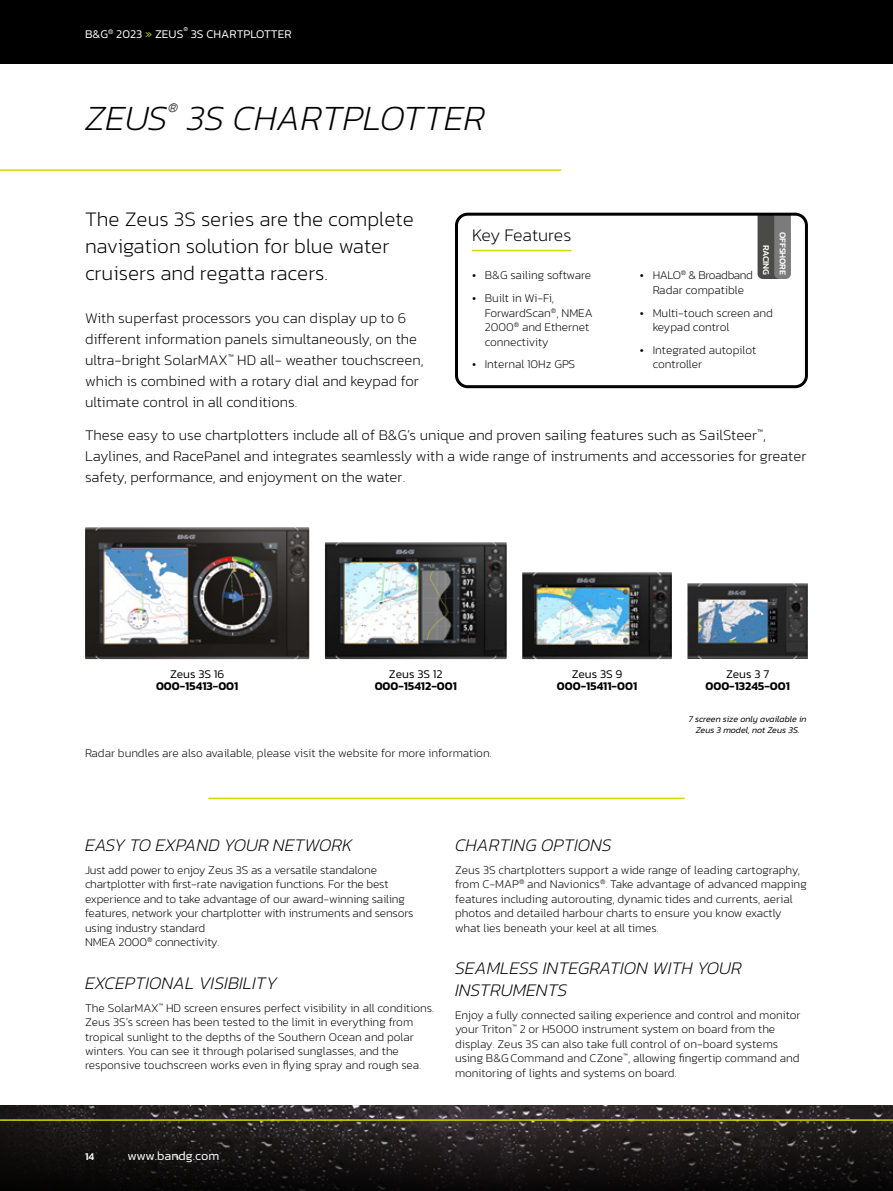
<style>
.page{position:relative;width:893px;height:1191px;background:#fff}
.page>*{position:absolute;margin:0;border:0;box-sizing:border-box;transform-origin:0 0}
.t1{font:italic 200 36px "Kanit";color:#000}
.t2{font:200 21px/27px "Kanit";color:#000}
.t3{font:italic 200 18px/21.6px "Kanit";color:#000}
.t4{font:200 18px "Kanit";letter-spacing:-.01em;color:#000}
.t5{font:200 15px/21px "Kanit";color:#000}
.t6{font:italic 200 13.05px "Kanit";color:#000}
.t7{font:300 12.75px "Kanit";color:#fff}
.t8{font:200 12px/14.4px "Kanit";letter-spacing:-.005em;color:#000}
.t9{font:600 12px "Kanit";color:#000}
.t10{font:300 12px "Kanit";color:#000}
.t11{font:300 12px "Kanit";color:#fff}
.t12{font:500 10.5px "Kanit";color:#fff}
.t13{font:italic 300 9px/10.8px "Kanit";color:#000;text-align:center}
.t14{font:500 9px "Kanit";letter-spacing:-.02em;color:#fff}
.t15{font:300 6.15px "Kanit";color:#fff}
.s1{color:#d1d700}
</style>
<div class="page">
<hr style="left:0;top:169px;width:561px;height:2px;background:#d1d700">
<svg style="left:757px;top:217px;width:34px;height:62px;background:#666665"></svg>
<div style="left:455px;top:213px;width:353px;height:175px;border:3px solid #000;border-radius:11px"></div>
<hr style="left:472px;top:250px;width:99px;height:1px;background:#d1d700">
<img style="left:687px;top:583px;width:121px;height:76px">
<img style="left:522px;top:572px;width:150px;height:87px">
<img style="left:325px;top:542px;width:182px;height:117px">
<img style="left:85px;top:527px;width:224px;height:132px">
<hr style="left:208px;top:797px;width:477px;height:2px;background:#d1d700">
<div style="left:0;top:0;width:893px;height:64px;background:#000"></div>
<img style="left:0;top:1106px;width:893px;height:85px">
<hr style="left:0;top:1119px;width:893px;height:1px;background:#d1d700">
<p class="t11" style="left:85px;top:25px;width:100px">B&amp;G<sup>®</sup> 2023 <span class="s1">»</span> ZEUS</p>
<p class="t15" style="left:183px;top:25px;width:6px">®</p>
<p class="t11" style="left:191px;top:25px;width:102px">3S CHARTPLOTTER</p>
<h1 class="t1" style="left:85px;top:93px;width:84px">ZEUS</h1>
<p class="t6" style="left:168px;top:98px;width:12px">®</p>
<h1 class="t1" style="left:186px;top:93px;width:300px">3S CHARTPLOTTER</h1>
<h2 class="t2" style="left:85px;top:206px;width:331px">The Zeus 3S series are the complete navigation solution for blue water cruisers and regatta racers.</h2>
<p class="t5" style="left:85px;top:307px;width:340px">With superfast processors you can display up to 6 different information panels simultaneously, on the ultra-bright SolarMAX<sup>™</sup> HD all- weather touchscreen, which is combined with a rotary dial and keypad for ultimate control in all conditions.</p>
<p class="t5" style="left:85px;top:425px;width:723px">These easy to use chartplotters include all of B&amp;G’s unique and proven sailing features such as SailSteer<sup>™</sup>,<br>Laylines, and RacePanel and integrates seamlessly with a wide range of instruments and accessories for greater safety, performance, and enjoyment on the water.</p>
<h3 class="t4" style="left:472px;top:223px;width:101px">Key Features</h3>
<p class="t8" style="left:472px;top:268px;width:121px">• B&amp;G sailing software</p>
<p class="t8" style="left:485px;top:291px;width:109px;text-indent:-13px">• Built in Wi-Fi,<br>ForwardScan<sup>®</sup>, NMEA<br>2000<sup>®</sup> and Ethernet connectivity</p>
<p class="t8" style="left:472px;top:357px;width:105px">• Internal 10Hz GPS</p>
<p class="t14" style="left:789px;top:232px;width:44px;rotate:90deg">OFFSHORE</p>
<p class="t14" style="left:773px;top:245px;width:31px;rotate:90deg">RACING</p>
<p class="t8" style="left:640px;top:268px;width:114px;text-align:center">• HALO<sup>®</sup> &amp; Broadband<br>Radar compatible</p>
<p class="t8" style="left:653px;top:305px;width:122px;text-indent:-13px">• Multi-touch screen and keypad control</p>
<p class="t8" style="left:653px;top:343px;width:105px;text-indent:-13px">• Integrated autopilot controller</p>
<p class="t10" style="left:170px;top:665px;width:56px">Zeus 3S 16</p>
<p class="t9" style="left:156px;top:676px;width:84px">000-15413-001</p>
<p class="t10" style="left:389px;top:665px;width:55px">Zeus 3S 12</p>
<p class="t9" style="left:375px;top:676px;width:84px">000-15412-001</p>
<p class="t8" style="left:85px;top:746px;width:408px">Radar bundles are also available, please visit the website for more information.</p>
<p class="t10" style="left:572px;top:665px;width:52px">Zeus 3S 9</p>
<p class="t9" style="left:557px;top:676px;width:82px">000-15411-001</p>
<p class="t10" style="left:726px;top:665px;width:45px">Zeus 3 7</p>
<p class="t9" style="left:705px;top:676px;width:86px">000-13245-001</p>
<p class="t13" style="left:689px;top:713px;width:120px">7 screen size only available in<br>Zeus 3 model, not Zeus 3S.</p>
<h3 class="t3" style="left:85px;top:834px;width:269px">EASY TO EXPAND YOUR NETWORK</h3>
<p class="t8" style="left:85px;top:862px;width:330px">Just add power to enjoy Zeus 3S as a versatile standalone chartplotter with first-rate navigation functions. For the best experience and to take advantage of our award-winning sailing features, network your chartplotter with instruments and sensors using industry standard<br>NMEA 2000<sup>®</sup> connectivity.</p>
<h3 class="t3" style="left:85px;top:972px;width:194px">EXCEPTIONAL VISIBILITY</h3>
<p class="t8" style="left:85px;top:1000px;width:351px">The SolarMAX<sup>™</sup> HD screen ensures perfect visibility in all conditions.<br>Zeus 3S’s screen has been tested to the limit in everything from tropical sunlight to the depths of the Southern Ocean and polar winters. You can see it through polarised sunglasses, and the responsive touchscreen works even in flying spray and rough sea.</p>
<h3 class="t3" style="left:455px;top:834px;width:158px">CHARTING OPTIONS</h3>
<p class="t8" style="left:455px;top:862px;width:353px">Zeus 3S chartplotters support a wide range of leading cartography, from C-MAP<sup>®</sup> and Navionics<sup>®</sup>. Take advantage of advanced mapping features including autorouting, dynamic tides and currents, aerial photos and detailed harbour charts to ensure you know exactly what lies beneath your keel at all times.</p>
<h3 class="t3" style="left:455px;top:957px;width:288px">SEAMLESS INTEGRATION WITH YOUR<br>INSTRUMENTS</h3>
<p class="t8" style="left:455px;top:1007px;width:347px">Enjoy a fully connected sailing experience and control and monitor your Triton<sup>™</sup> 2 or H5000 instrument system on board from the display. Zeus 3S can also take full control of on-board systems using B&amp;GCommand and CZone<sup>™</sup>, allowing fingertip command and monitoring of lights and systems on board.</p>
<p class="t12" style="left:85px;top:1148px;width:11px">14</p>
<p class="t7" style="left:128px;top:1146px;width:93px">www.bandg.com</p>
</div>
